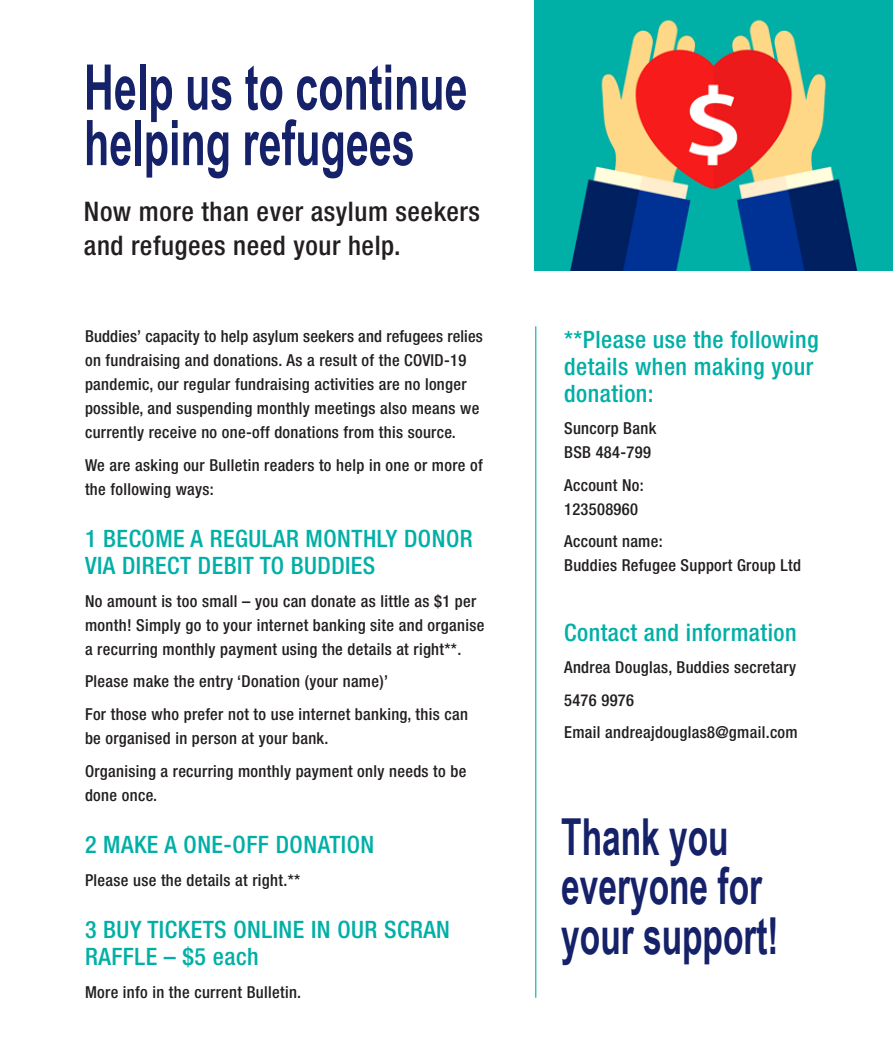
<style>
.page{position:relative;width:893px;height:1063px;background:#fff}
.page>*{position:absolute;margin:0;border:0;box-sizing:border-box;transform-origin:0 0}
.HEAD{font:700 63px/55.5px "Arial Narrow";color:#152168;scale:.8 1}
.HEAD-2{font:700 51px/49.5px "Arial Narrow";color:#152168;scale:.8 1}
.t1{font:500 condensed 27px/34.5px "Helvetica Neue";letter-spacing:.02em;color:#231f20}
.Subhead_1{font:500 condensed 24px/27px "Helvetica Neue";letter-spacing:.02em;color:#00afa6}
.t2{font:500 condensed 16.5px/24px "Helvetica Neue";letter-spacing:.02em;color:#231f20}
</style>
<div class="page">
<img style="left:534px;top:0;width:359px;height:270px">
<hr style="left:535px;top:326px;width:1px;height:672px;background:#00afa6">
<p class="HEAD" style="left:84px;top:57px;width:481px">Help us to continue helping refugees</p>
<p class="t1" style="left:84px;top:194px;width:398px">Now more than ever asylum seekers and refugees need your help.</p>
<p class="t2" style="left:85px;top:324px;width:399px">Buddies’ capacity to help asylum seekers and refugees relies on fundraising and donations. As a result of the COVID-19 pandemic, our regular fundraising activities are no longer possible, and suspending monthly meetings also means we currently receive no one-off donations from this source.</p>
<p class="t2" style="left:85px;top:453px;width:399px">We are asking our Bulletin readers to help in one or more of the following ways:</p>
<p class="Subhead_1" style="left:85px;top:525px;width:389px">1 BECOME A REGULAR MONTHLY DONOR<br>VIA DIRECT DEBIT TO BUDDIES</p>
<p class="t2" style="left:85px;top:589px;width:401px">No amount is too small – you can donate as little as $1 per month! Simply go to your internet banking site and organise a recurring monthly payment using the details at right**.</p>
<p class="t2" style="left:85px;top:669px;width:304px">Please make the entry ‘Donation (your name)’</p>
<p class="t2" style="left:85px;top:702px;width:384px">For those who prefer not to use internet banking, this can be organised in person at your bank.</p>
<p class="t2" style="left:85px;top:758px;width:383px">Organising a recurring monthly payment only needs to be done once.</p>
<p class="Subhead_1" style="left:85px;top:831px;width:291px">2 MAKE A ONE-OFF DONATION</p>
<p class="t2" style="left:85px;top:867px;width:217px">Please use the details at right.**</p>
<p class="Subhead_1" style="left:85px;top:916px;width:367px">3 BUY TICKETS ONLINE IN OUR SCRAN<br>RAFFLE – $5 each</p>
<p class="t2" style="left:85px;top:979px;width:218px">More info in the current Bulletin.</p>
<p class="Subhead_1" style="left:564px;top:325px;width:256px">**Please use the following details when making your donation:</p>
<p class="t2" style="left:564px;top:416px;width:94px">Suncorp Bank<br>BSB 484-799</p>
<p class="t2" style="left:564px;top:473px;width:81px">Account No:<br>123508960</p>
<p class="t2" style="left:564px;top:529px;width:238px">Account name:<br>Buddies Refugee Support Group Ltd</p>
<p class="Subhead_1" style="left:564px;top:618px;width:234px">Contact and information</p>
<p class="t2" style="left:564px;top:655px;width:234px">Andrea Douglas, Buddies secretary</p>
<p class="t2" style="left:564px;top:688px;width:71px">5476 9976</p>
<p class="t2" style="left:564px;top:720px;width:235px">Email andreajdouglas8@gmail.com</p>
<p class="HEAD-2" style="left:561px;top:809px;width:273px">Thank you everyone for your support!</p>
</div>
